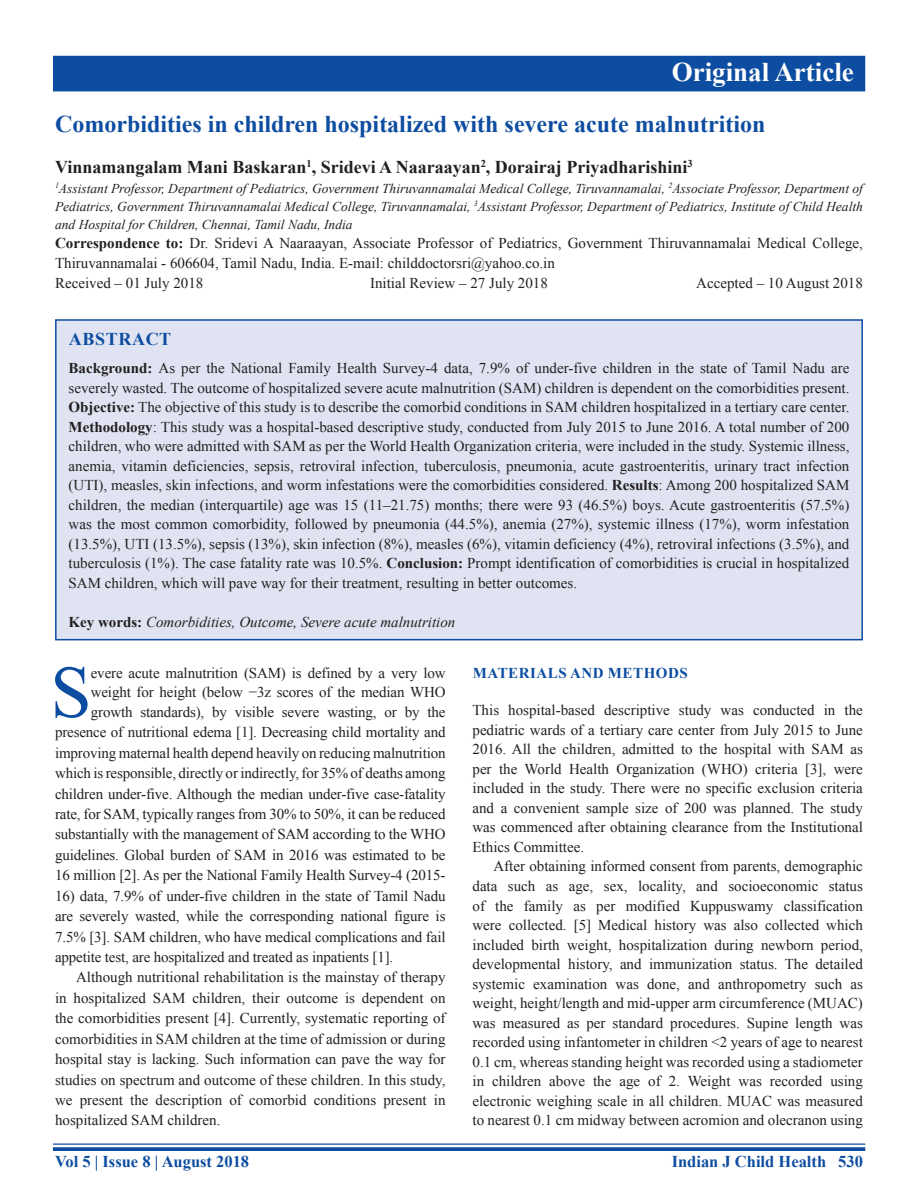
<style>
.page{position:relative;width:918px;height:1188px;background:#fff}
.page>*{position:absolute;margin:0;border:0;box-sizing:border-box;transform-origin:0 0}
.DROP_CAP_TX{font:73.95px "Times New Roman";color:#0d4da1}
.AH{font:700 27px "Times New Roman";color:#fff}
.AT{font:700 24px "Times New Roman";color:#0d4da1}
.AU{font:700 18px "Times New Roman";color:#231f20}
.ABSH{font:700 18px "Times New Roman";letter-spacing:.035em;color:#0d4da1}
.RF{font:700 16.5px "Times New Roman";color:#0d4da1}
.ABS{font:15px/19.5px "Times New Roman";color:#231f20;text-align:justify}
.TX{font:15px/19.5px "Times New Roman";color:#231f20;text-align:justify}
.DROP_CAP_TX-2{font:15px/20.2px "Times New Roman";letter-spacing:-.01em;color:#231f20;text-align:right}
.TXFL{font:15px/19.5px "Times New Roman";color:#231f20;text-align:justify}
.ADD{font:15px/19.5px "Times New Roman";color:#231f20}
.HIS{font:15px "Times New Roman";color:#231f20}
.KWD{font:italic 15px "Times New Roman";color:#231f20}
.t1{font:700 15px "Times New Roman";letter-spacing:.035em;color:#0d4da1}
.AFF{font:italic 13.5px/18px "Times New Roman";color:#231f20;text-align:justify}
.s1{font-weight:700}
.s2{font-weight:700;font-style:normal}
</style>
<div class="page">
<hr style="left:53px;top:1143px;width:812px;height:2px;background:#0d4da1">
<svg style="left:53px;top:1147px;width:812px;height:4px;background:#1b57a6"></svg>
<div style="left:53px;top:56px;width:812px;height:35px;background:#0d4da1"></div>
<div style="left:56px;top:320px;width:806px;height:320px;background:#e0e4f2"></div>
<div style="left:55px;top:319px;width:808px;height:321px;border:2px solid #0d4da1"></div>
<p class="AH" style="left:672px;top:52px;width:184px">Original Article</p>
<p class="AT" style="left:55px;top:106px;width:712px">Comorbidities in children hospitalized with severe acute malnutrition</p>
<p class="AU" style="left:55px;top:154px;width:639px">Vinnamangalam Mani Baskaran<sup>1</sup>, Sridevi A Naaraayan<sup>2</sup>, Dorairaj Priyadharishini<sup>3</sup></p>
<p class="AFF" style="left:55px;top:179px;width:809px"><sup>1</sup>Assistant Professor, Department of Pediatrics, Government Thiruvannamalai Medical College, Tiruvannamalai, <sup>2</sup>Associate Professor, Department of Pediatrics, Government Thiruvannamalai Medical College, Tiruvannamalai, <sup>3</sup>Assistant Professor, Department of Pediatrics, Institute of Child Health and Hospital for Children, Chennai, Tamil Nadu, India</p>
<p class="ADD" style="left:55px;top:233px;width:809px"><span class="s1">Correspondence to:</span> Dr. Sridevi A Naaraayan, Associate Professor of Pediatrics, Government Thiruvannamalai Medical College,<br>Thiruvannamalai - 606604, Tamil Nadu, India. E-mail: childdoctorsri@yahoo.co.in</p>
<p class="HIS" style="left:55px;top:272px;width:150px">Received – 01 July 2018</p>
<p class="HIS" style="left:370px;top:272px;width:179px">Initial Review – 27 July 2018</p>
<p class="HIS" style="left:696px;top:272px;width:168px">Accepted – 10 August 2018</p>
<p class="ABSH" style="left:69px;top:326px;width:104px">ABSTRACT</p>
<p class="ABS" style="left:69px;top:358px;width:782px"><span class="s1">Background:</span> As per the National Family Health Survey-4 data, 7.9% of under-five children in the state of Tamil Nadu are severely wasted. The outcome of hospitalized severe acute malnutrition (SAM) children is dependent on the comorbidities present.<br><span class="s1">Objective:</span> The objective of this study is to describe the comorbid conditions in SAM children hospitalized in a tertiary care center.<br><span class="s1">Methodology</span>: This study was a hospital-based descriptive study, conducted from July 2015 to June 2016. A total number of 200 children, who were admitted with SAM as per the World Health Organization criteria, were included in the study. Systemic illness, anemia, vitamin deficiencies, sepsis, retroviral infection, tuberculosis, pneumonia, acute gastroenteritis, urinary tract infection (UTI), measles, skin infections, and worm infestations were the comorbidities considered. <span class="s1">Results</span>: Among 200 hospitalized SAM children, the median (interquartile) age was 15 (11–21.75) months; there were 93 (46.5%) boys. Acute gastroenteritis (57.5%) was the most common comorbidity, followed by pneumonia (44.5%), anemia (27%), systemic illness (17%), worm infestation (13.5%), UTI (13.5%), sepsis (13%), skin infection (8%), measles (6%), vitamin deficiency (4%), retroviral infections (3.5%), and tuberculosis (1%). The case fatality rate was 10.5%. <span class="s1">Conclusion:</span> Prompt identification of comorbidities is crucial in hospitalized SAM children, which will pave way for their treatment, resulting in better outcomes.</p>
<p class="KWD" style="left:69px;top:612px;width:388px"><span class="s2">Key words:</span> Comorbidities, Outcome, Severe acute malnutrition</p>
<p class="DROP_CAP_TX" style="left:50px;top:640px;width:43px">S</p>
<p class="DROP_CAP_TX-2" style="left:55px;top:662px;width:392px">evere acute malnutrition (SAM) is defined by a very low weight for height (below −3z scores of the median WHO growth standards), by visible severe wasting, or by the presence of nutritional edema [1]. Decreasing child mortality and improving maternal health depend heavily on reducing malnutrition which is responsible, directly or indirectly, for 35% of deaths among children under-five. Although the median under-five case-fatality rate, for SAM, typically ranges from 30% to 50%, it can be reduced substantially with the management of SAM according to the WHO guidelines. Global burden of SAM in 2016 was estimated to be 16 million [2]. As per the National Family Health Survey-4 (2015-</p>
<p class="DROP_CAP_TX-2" style="left:55px;top:885px;width:392px;text-align:justify">16) data, 7.9% of under-five children in the state of Tamil Nadu are severely wasted, while the corresponding national figure is 7.5% [3]. SAM children, who have medical complications and fail appetite test, are hospitalized and treated as inpatients [1].</p>
<p class="TX" style="left:55px;top:967px;width:392px;line-height:20.4px;text-indent:21px">Although nutritional rehabilitation is the mainstay of therapy in hospitalized SAM children, their outcome is dependent on the comorbidities present [4]. Currently, systematic reporting of comorbidities in SAM children at the time of admission or during hospital stay is lacking. Such information can pave the way for studies on spectrum and outcome of these children. In this study, we present the description of comorbid conditions present in hospitalized SAM children.</p>
<h1 class="t1" style="left:473px;top:662px;width:217px">MATERIALS AND METHODS</h1>
<p class="TXFL" style="left:472px;top:700px;width:392px">This hospital-based descriptive study was conducted in the pediatric wards of a tertiary care center from July 2015 to June 2016. All the children, admitted to the hospital with SAM as per the World Health Organization (WHO) criteria [3], were included in the study. There were no specific exclusion criteria and a convenient sample size of 200 was planned. The study was commenced after obtaining clearance from the Institutional Ethics Committee.</p>
<p class="TX" style="left:472px;top:856px;width:392px;text-indent:21px">After obtaining informed consent from parents, demographic data such as age, sex, locality, and socioeconomic status of the family as per modified Kuppuswamy classification were collected. [5] Medical history was also collected which included birth weight, hospitalization during newborn period, developmental history, and immunization status. The detailed systemic examination was done, and anthropometry such as weight, height/length and mid-upper arm circumference (MUAC) was measured as per standard procedures. Supine length was recorded using infantometer in children &lt;2 years of age to nearest 0.1 cm, whereas standing height was recorded using a stadiometer in children above the age of 2. Weight was recorded using electronic weighing scale in all children. MUAC was measured to nearest 0.1 cm midway between acromion and olecranon using</p>
<p class="RF" style="left:55px;top:1150px;width:196px">Vol 5 | Issue 8 | August 2018</p>
<p class="RF" style="left:672px;top:1150px;width:193px">Indian J Child Health 530</p>
</div>
